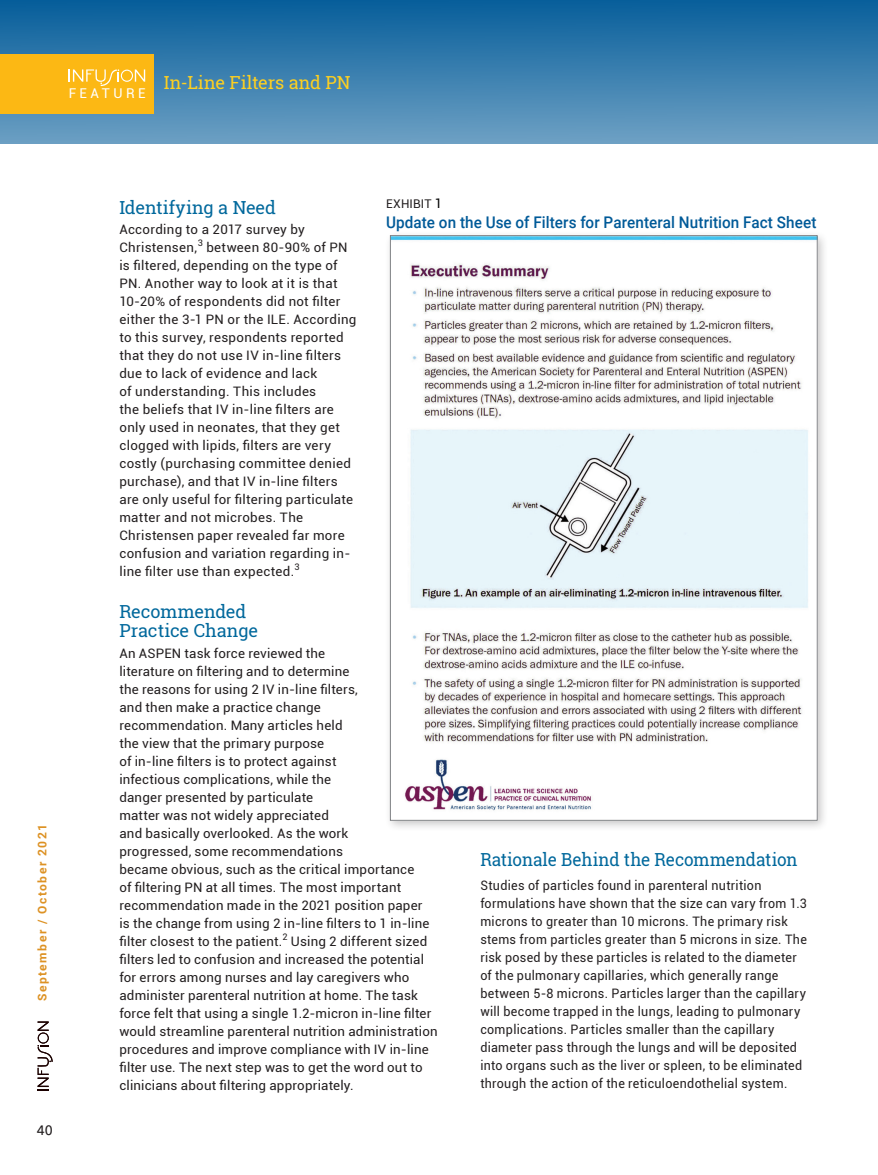
<style>
.page{position:relative;width:878px;height:1175px;background:#fff}
.page>*{position:absolute;margin:0;border:0;box-sizing:border-box;transform-origin:0 0}
.t1{font:18px/19.5px "Roboto Slab";letter-spacing:-.005em;color:#00689c}
.t2{font:18px "Roboto Slab";letter-spacing:-.005em;color:#00689c;scale:.95 1}
.t3{font:18px "Roboto Slab";letter-spacing:-.005em;color:#fed020}
.t4{font:500 16.05px "Roboto";letter-spacing:.005em;color:#005a98;scale:.95 1}
.t5{font:13.5px "Roboto";letter-spacing:.26em;color:#fff}
.t6{font:500 13.5px "Avenir Next LT Pro";color:#231f20}
.t7{font:13.05px/18px "Roboto";letter-spacing:.02em;color:#231f20}
.t8{font:13.05px/18px "Roboto";letter-spacing:.02em;color:#231f20;scale:.96 1}
.t9{font:700 12px "Roboto";letter-spacing:.13em;color:#dd9224}
.t10{font:12px "Roboto";letter-spacing:.015em;color:#231f20}
.t11{font:9px "Roboto";color:#231f20}
.s1{font-size:13.05px;color:#000}
</style>
<div class="page">
<svg style="left:38px;top:1021px;width:15px;height:69px"></svg>
<div style="left:384px;top:230px;width:445px;height:602px;background:#231f20;opacity:.25"></div>
<img style="left:392px;top:237px;width:423px;height:581px">
<div style="left:0;top:0;width:878px;height:143px;background:linear-gradient(to bottom,#075e9a,#6da0c3)"></div>
<div style="left:0;top:54px;width:154px;height:59px;background:#fcb814"></div>
<svg style="left:69px;top:69px;width:76px;height:17px"></svg>
<p class="t5" style="left:69px;top:84px;width:78px">FEATURE</p>
<h1 class="t3" style="left:164px;top:70px;width:188px">In-Line Filters and PN</h1>
<p class="t9" style="left:34px;top:1001px;width:178px;rotate:-90deg">September / October 2021</p>
<p class="t6" style="left:37px;top:1122px;width:18px">40</p>
<h1 class="t1" style="left:119px;top:197px;width:158px">Identifying a Need</h1>
<p class="t7" style="left:119px;top:220px;width:187px">According to a 2017 survey by<br>Christensen,</p>
<p class="t11" style="left:198px;top:236px;width:7px">3</p>
<p class="t7" style="left:119px;top:238px;width:238px;text-indent:87px">between 80-90% of PN is filtered, depending on the type of PN. Another way to look at it is that 10-20% of respondents did not filter either the 3-1 PN or the ILE. According to this survey, respondents reported that they do not use IV in-line filters due to lack of evidence and lack<br>of understanding. This includes<br>the beliefs that IV in-line filters are only used in neonates, that they get clogged with lipids, filters are very costly (purchasing committee denied purchase), and that IV in-line filters are only useful for filtering particulate matter and not microbes. The Christensen paper revealed far more confusion and variation regarding in&shy;line filter use than expected.</p>
<p class="t11" style="left:294px;top:560px;width:7px">3</p>
<p class="t10" style="left:386px;top:196px;width:58px">EXHIBIT <span class="s1">1</span></p>
<p class="t4" style="left:386px;top:211px;width:454px">Update on the Use of Filters for Parenteral Nutrition Fact Sheet</p>
<h1 class="t1" style="left:119px;top:601px;width:140px">Recommended<br>Practice Change</h1>
<p class="t7" style="left:119px;top:643px;width:311px">An ASPEN task force reviewed the<br>literature on filtering and to determine<br>the reasons for using 2 IV in-line filters,<br>and then make a practice change recommendation. Many articles held<br>the view that the primary purpose<br>of in-line filters is to protect against<br>infectious complications, while the<br>danger presented by particulate<br>matter was not widely appreciated<br>and basically overlooked. As the work<br>progressed, some recommendations<br>became obvious, such as the critical importance of filtering PN at all times. The most important recommendation made in the 2021 position paper is the change from using 2 in-line filters to 1 in-line filter closest to the patient.</p>
<p class="t11" style="left:282px;top:930px;width:7px">2</p>
<p class="t7" style="left:119px;top:931px;width:320px;text-indent:171px">Using 2 different sized filters led to confusion and increased the potential for errors among nurses and lay caregivers who administer parenteral nutrition at home. The task force felt that using a single 1.2-micron in-line filter would streamline parenteral nutrition administration procedures and improve compliance with IV in-line filter use. The next step was to get the word out to clinicians about filtering appropriately.</p>
<h1 class="t2" style="left:480px;top:847px;width:335px">Rationale Behind the Recommendation</h1>
<p class="t8" style="left:480px;top:875px;width:342px">Studies of particles found in parenteral nutrition formulations have shown that the size can vary from 1.3 microns to greater than 10 microns. The primary risk stems from particles greater than 5 microns in size. The risk posed by these particles is related to the diameter of the pulmonary capillaries, which generally range between 5-8 microns. Particles larger than the capillary will become trapped in the lungs, leading to pulmonary complications. Particles smaller than the capillary diameter pass through the lungs and will be deposited into organs such as the liver or spleen, to be eliminated through the action of the reticuloendothelial system.</p>
</div>
